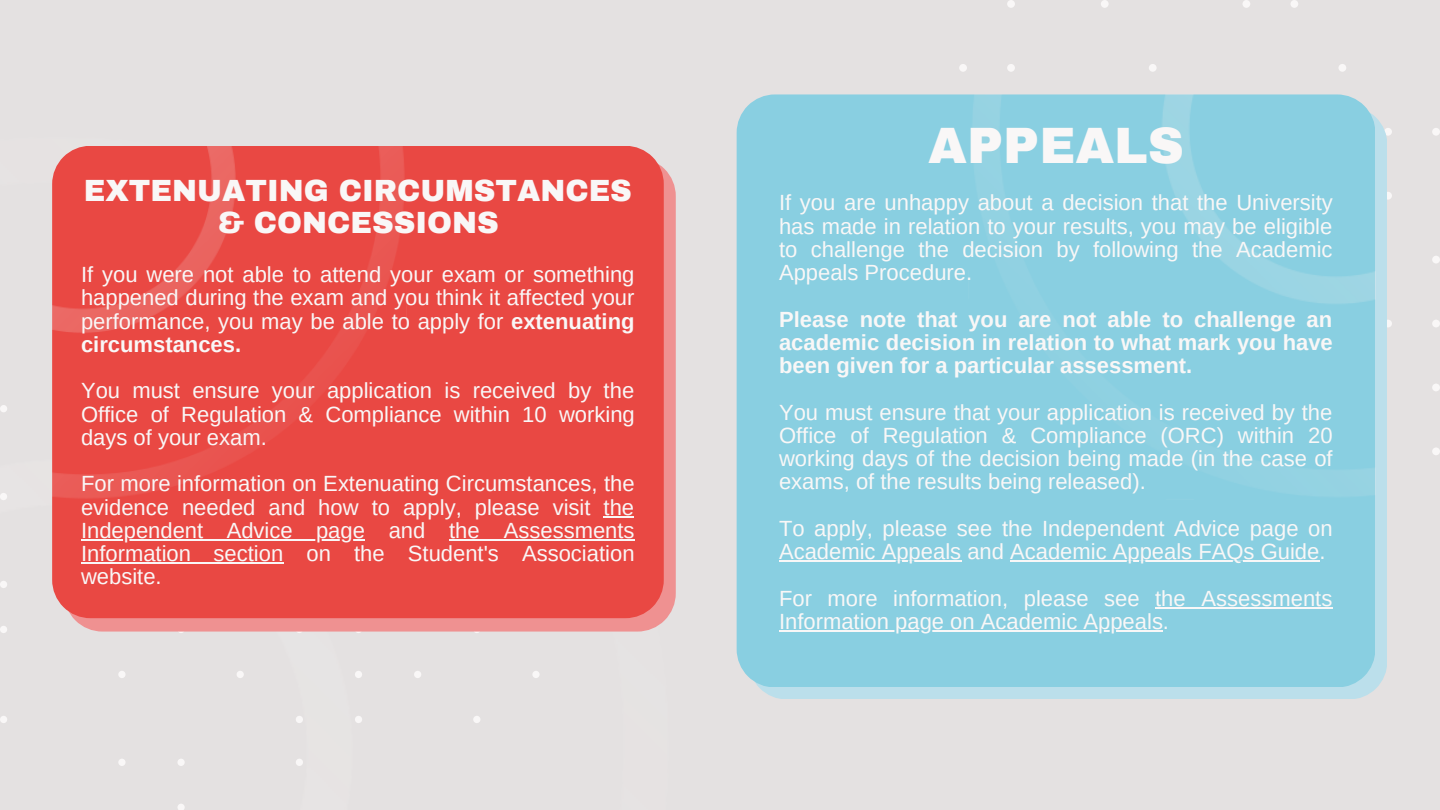
<style>
.page{position:relative;width:1440px;height:810px;background:#e4e1e1}
.page>*{position:absolute;margin:0;border:0;box-sizing:border-box;transform-origin:0 0}
.t1{font:900 50px "Archivo";color:#f9f7f7}
.t2{font:900 30px/32.2px "Archivo";color:#f9f7f7;text-align:center}
.t3{font:22px/23.2px "Arimo";color:#f9f7f7;text-align:justify}
.t4{font:700 22px/23.2px "Arimo";color:#f9f7f7;text-align:justify}
.s1{font-weight:700}
</style>
<div class="page">
<svg style="left:73px;top:168px;width:603px;height:464px;background:#ee9494"></svg>
<div style="left:52px;top:146px;width:612px;height:472px;background:#e94843"></div>
<img style="left:52px;top:146px;width:355px;height:356px">
<hr style="left:604px;top:516px;width:30px;height:2px;background:#f9f7f7">
<hr style="left:81px;top:539px;width:284px;height:2px;background:#f9f7f7">
<hr style="left:449px;top:539px;width:186px;height:2px;background:#f9f7f7">
<hr style="left:81px;top:563px;width:202px;height:1px;background:#f9f7f7">
<div style="left:759px;top:117px;width:628px;height:582px;background:#bbdfeb"></div>
<div style="left:737px;top:94px;width:638px;height:593px;background:#89cfe1"></div>
<img style="left:969px;top:94px;width:406px;height:406px">
<hr style="left:779px;top:561px;width:182px;height:1px;background:#f9f7f7">
<hr style="left:1010px;top:561px;width:309px;height:1px;background:#f9f7f7">
<hr style="left:1155px;top:607px;width:177px;height:2px;background:#f9f7f7">
<hr style="left:779px;top:630px;width:384px;height:2px;background:#f9f7f7">
<p class="t2" style="left:84px;top:175px;width:550px">EXTENUATING CIRCUMSTANCES &amp; CONCESSIONS</p>
<p class="t3" style="left:81px;top:263px;width:555px">If you were not able to attend your exam or something happened during the exam and you think it affected your performance, you may be able to apply for <span class="s1">extenuating circumstances.</span></p>
<p class="t3" style="left:81px;top:379px;width:555px">You must ensure your application is received by the Office of Regulation &amp; Compliance within 10 working days of your exam.</p>
<p class="t3" style="left:81px;top:472px;width:555px">For more information on Extenuating Circumstances, the evidence needed and how to apply, please visit the Independent Advice page and the Assessments Information section on the Student's Association website.</p>
<p class="t1" style="left:928px;top:119px;width:257px">APPEALS</p>
<p class="t3" style="left:779px;top:191px;width:555px">If you are unhappy about a decision that the University has made in relation to your results, you may be eligible to challenge the decision by following the Academic Appeals Procedure.</p>
<p class="t4" style="left:779px;top:307px;width:555px">Please note that you are not able to challenge an academic decision in relation to what mark you have been given for a particular assessment.</p>
<p class="t3" style="left:779px;top:400px;width:555px">You must ensure that your application is received by the Office of Regulation &amp; Compliance (ORC) within 20 working days of the decision being made (in the case of exams, of the results being released).</p>
<p class="t3" style="left:779px;top:517px;width:555px">To apply, please see the Independent Advice page on<br>Academic Appeals and Academic Appeals FAQs Guide.</p>
<p class="t3" style="left:779px;top:586px;width:555px">For more information, please see the Assessments<br>Information page on Academic Appeals.</p>
</div>
